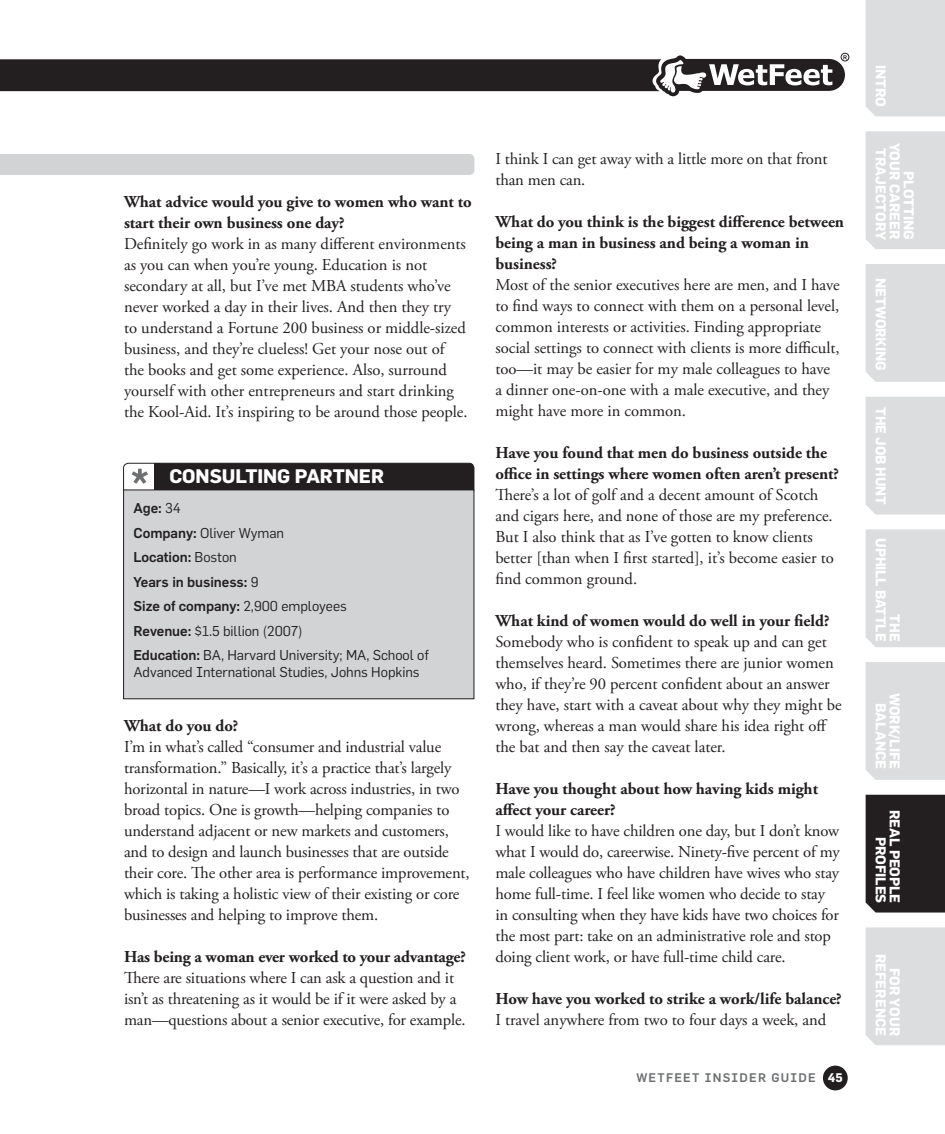
<style>
.page{position:relative;width:945px;height:1134px;background:#fff}
.page>*{position:absolute;margin:0;border:0;box-sizing:border-box;transform-origin:0 0}
.t1{font:700 19.25px "Flama";letter-spacing:-.005em;color:#fff}
.t2{font:16.62px/21px "Adobe Garamond Pro";letter-spacing:-.005em;color:#231f20}
.t3{font:700 16.62px/21px "Adobe Garamond Pro";letter-spacing:-.005em;color:#231f20}
.t4{font:14px/24.5px "Flama";letter-spacing:-.005em;color:#231f20}
.t5{font:700 14px/14px "Flama";letter-spacing:-.005em;color:#fff;text-align:right}
.t6{font:500 12.25px "Flama";letter-spacing:.1em;color:#6d6f71}
.s1{font-weight:500}
.s2{font-weight:700;color:#fff}
</style>
<div class="page">
<div style="left:823px;top:1066px;width:25px;height:24px;background:#231f20;border-radius:50%"></div>
<svg style="left:0;top:52px;width:847px;height:45px"></svg>
<div style="left:841px;top:53px;width:8px;height:8px;border:1px solid #231f20;border-radius:50%"></div>
<div style="left:866px;top:131px;width:79px;height:118px;background:#dcddde"></div>
<div style="left:866px;top:0;width:79px;height:116px;background:#dcddde"></div>
<div style="left:866px;top:397px;width:79px;height:118px;background:#dcddde"></div>
<div style="left:866px;top:264px;width:79px;height:118px;background:#dcddde"></div>
<div style="left:866px;top:662px;width:79px;height:118px;background:#dcddde"></div>
<div style="left:866px;top:529px;width:79px;height:118px;background:#dcddde"></div>
<div style="left:866px;top:927px;width:79px;height:118px;background:#dcddde"></div>
<div style="left:866px;top:795px;width:79px;height:118px;background:#231f20"></div>
<div style="left:0;top:154px;width:474px;height:21px;background:#d1d3d4"></div>
<div style="left:155px;top:463px;width:319px;height:31px;background:#231f20;border-radius:5px"></div>
<div style="left:154px;top:463px;width:6px;height:27px;background:#231f20"></div>
<svg style="left:132px;top:469px;width:16px;height:15px"></svg>
<div style="left:124px;top:490px;width:350px;height:209px;background:#d1d3d4"></div>
<div style="left:123px;top:489px;width:351px;height:210px;border:1px solid #231f20"></div>
<p class="t3" style="left:124px;top:191px;width:349px">What advice would you give to women who want to start their own business one day?</p>
<p class="t2" style="left:124px;top:233px;width:345px">Definitely go work in as many different environments as you can when you’re young. Education is not secondary at all, but I’ve met MBA students who’ve never worked a day in their lives. And then they try to understand a Fortune 200 business or middle-sized business, and they’re clueless! Get your nose out of the books and get some experience. Also, surround yourself with other entrepreneurs and start drinking the Kool-Aid. It’s inspiring to be around those people.</p>
<p class="t1" style="left:169px;top:465px;width:14px">CON</p>
<p class="t1" style="left:210px;top:465px;width:137px">SULTIN G PARTNE</p>
<p class="t1" style="left:371px;top:465px;width:15px">R</p>
<p class="t4" style="left:133px;top:496px;width:297px"><span class="s1">Age:</span> 34<br><span class="s1">Company:</span> Oliver Wyman<br><span class="s1">Location:</span> Boston<br><span class="s1">Years in business:</span> 9<br><span class="s1">Size of company:</span> 2,900 employees<br><span class="s1">Revenue:</span> $1.5 billion (2007)<br><span class="s1">Education:</span> BA, Harvard University; MA, School of</p>
<p class="t4" style="left:133px;top:660px;width:288px">Advanced International Studies, Johns Hopkins</p>
<p class="t3" style="left:124px;top:716px;width:116px">What do you do?</p>
<p class="t2" style="left:124px;top:737px;width:347px">I’m in what’s called “consumer and industrial value transformation.” Basically, it’s a practice that’s largely horizontal in nature—I work across industries, in two broad topics. One is growth—helping companies to understand adjacent or new markets and customers, and to design and launch businesses that are outside their core. The other area is performance improvement, which is taking a holistic view of their existing or core businesses and helping to improve them.</p>
<p class="t3" style="left:124px;top:947px;width:343px">Has being a woman ever worked to your advantage?</p>
<p class="t2" style="left:124px;top:968px;width:343px">There are situations where I can ask a question and it isn’t as threatening as it would be if it were asked by a man—questions about a senior executive, for example.</p>
<p class="t2" style="left:495px;top:149px;width:334px">I think I can get away with a little more on that front than men can.</p>
<p class="t3" style="left:495px;top:212px;width:350px">What do you think is the biggest difference between being a man in business and being a woman in business?</p>
<p class="t2" style="left:495px;top:275px;width:346px">Most of the senior executives here are men, and I have to find ways to connect with them on a personal level, common interests or activities. Finding appropriate social settings to connect with clients is more difficult, too—it may be easier for my male colleagues to have a dinner one-on-one with a male executive, and they might have more in common.</p>
<p class="t3" style="left:495px;top:443px;width:345px">Have you found that men do business outside the office in settings where women often aren’t present?</p>
<p class="t2" style="left:495px;top:485px;width:340px">There’s a lot of golf and a decent amount of Scotch and cigars here, and none of those are my preference.<br>But I also think that as I’ve gotten to know clients better [than when I first started], it’s become easier to find common ground.</p>
<p class="t3" style="left:495px;top:611px;width:336px">What kind of women would do well in your field?</p>
<p class="t2" style="left:495px;top:632px;width:348px">Somebody who is confident to speak up and can get themselves heard. Sometimes there are junior women who, if they’re 90 percent confident about an answer they have, start with a caveat about why they might be wrong, whereas a man would share his idea right off the bat and then say the caveat later.</p>
<p class="t3" style="left:495px;top:779px;width:324px">Have you thought about how having kids might affect your career?</p>
<p class="t2" style="left:495px;top:821px;width:346px">I would like to have children one day, but I don’t know what I would do, careerwise. Ninety-five percent of my male colleagues who have children have wives who stay home full-time. I feel like women who decide to stay in consulting when they have kids have two choices for the most part: take on an administrative role and stop doing client work, or have full-time child care.</p>
<p class="t3" style="left:495px;top:989px;width:348px">How have you worked to strike a work/life balance?</p>
<p class="t2" style="left:495px;top:1010px;width:332px">I travel anywhere from two to four days a week, and</p>
<p class="t6" style="left:636px;top:1071px;width:208px">WETFEET INSIDER GUIDE <span class="s2">45</span></p>
<p class="t5" style="left:888px;top:65px;width:42px;rotate:90deg">INTRO</p>
<p class="t5" style="left:916px;top:143px;width:99px;rotate:90deg">PLOTTING<br>YOUR CAREER<br>TRAJECTORY</p>
<p class="t5" style="left:888px;top:278px;width:94px;rotate:90deg">NETWORKING</p>
<p class="t5" style="left:888px;top:407px;width:98px;rotate:90deg">THE JOB HUNT</p>
<p class="t5" style="left:902px;top:538px;width:103px;rotate:90deg">THE<br>UPHILL BATTLE</p>
<p class="t5" style="left:902px;top:693px;width:77px;rotate:90deg">WORK/LIFE<br>BALANCE</p>
<p class="t5" style="left:902px;top:810px;width:95px;rotate:90deg">REAL PEOPLE<br>PROFILES</p>
<p class="t5" style="left:902px;top:954px;width:84px;rotate:90deg">FOR YOUR<br>REFERENCE</p>
</div>
